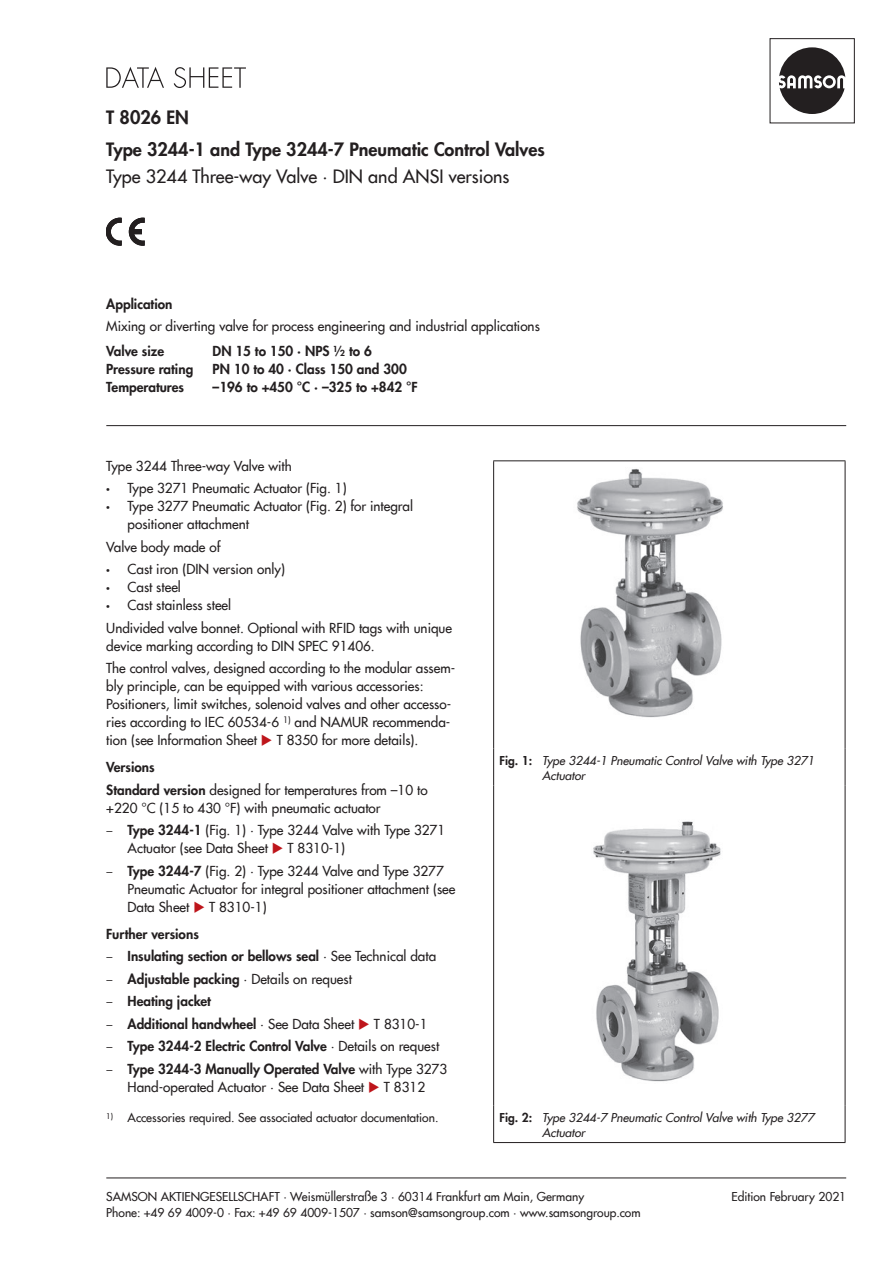
<style>
.page{position:relative;width:893px;height:1263px;background:#fff}
.page>*{position:absolute;margin:0;border:0;box-sizing:border-box;transform-origin:0 0}
.t1{font:800 18px "Futura Com";color:#231f20}
.t2{font:500 18px "Futura Com";color:#231f20}
.t3{font:500 13.5px/18px "Futura Com";color:#231f20}
.t4{font:800 13.5px "Futura Com";color:#231f20}
.t5{font:500 12px/16.5px "Futura Com";color:#231f20}
.t6{font:italic 500 12px/15px "Futura Com";color:#231f20}
.s1{font-family:"Myriad Pro";font-weight:400}
.s2{color:#be151b}
.s3{font-weight:800}
.s4{font-weight:500}
.s5{font-weight:800;font-style:normal}
</style>
<div class="page">
<svg style="left:106px;top:67px;width:140px;height:21px"></svg>
<div style="left:770px;top:38px;width:85px;height:85px;border:1px solid #231f20"></div>
<svg style="left:779px;top:47px;width:66px;height:67px"></svg>
<hr style="left:106px;top:425px;width:740px;height:1px;background:#231f20">
<hr style="left:106px;top:1177px;width:740px;height:1px;background:#231f20">
<svg style="left:106px;top:218px;width:15px;height:27px"></svg>
<svg style="left:129px;top:218px;width:15px;height:27px"></svg>
<hr style="left:131px;top:230px;width:10px;height:4px;background:#231f20">
<hr style="left:493px;top:460px;width:352px;height:1px;background:#231f20">
<hr style="left:493px;top:461px;width:1px;height:288px;background:#231f20">
<hr style="left:845px;top:461px;width:1px;height:288px;background:#231f20">
<hr style="left:493px;top:749px;width:1px;height:36px;background:#231f20">
<hr style="left:845px;top:749px;width:1px;height:36px;background:#231f20">
<hr style="left:493px;top:785px;width:1px;height:321px;background:#231f20">
<hr style="left:845px;top:785px;width:1px;height:321px;background:#231f20">
<hr style="left:493px;top:1106px;width:1px;height:36px;background:#231f20">
<hr style="left:845px;top:1106px;width:1px;height:36px;background:#231f20">
<hr style="left:493px;top:1142px;width:352px;height:1px;background:#231f20">
<img style="left:577px;top:468px;width:146px;height:250px">
<img style="left:593px;top:821px;width:128px;height:261px">
<h1 class="t1" style="left:106px;top:103px;width:84px">T 8026 EN</h1>
<h1 class="t1" style="left:106px;top:135px;width:440px">Type 3244-1 and Type 3244-7 Pneumatic Control Valves</h1>
<h1 class="t2" style="left:106px;top:163px;width:405px">Type 3244 Three-way Valve · DIN and ANSI versions</h1>
<p class="t4" style="left:106px;top:293px;width:68px">Application</p>
<p class="t3" style="left:106px;top:316px;width:435px">Mixing or diverting valve for process engineering and industrial applications</p>
<p class="t4" style="left:106px;top:340px;width:59px">Valve size</p>
<p class="t4" style="left:213px;top:340px;width:161px">DN 15 to 150 · NPS ½ to 6</p>
<p class="t4" style="left:106px;top:358px;width:88px">Pressure rating</p>
<p class="t4" style="left:213px;top:358px;width:196px">PN 10 to 40 · Class 150 and 300</p>
<p class="t4" style="left:106px;top:376px;width:79px">Temperatures</p>
<p class="t4" style="left:213px;top:376px;width:207px">–196 to +450 °C · –325 to +842 °F</p>
<p class="t3" style="left:106px;top:456px;width:187px">Type 3244 Three-way Valve with</p>
<p class="t3" style="left:106px;top:478px;width:242px"><span class="s1">•</span> Type 3271 Pneumatic Actuator (Fig. 1)</p>
<p class="t3" style="left:128px;top:496px;width:287px;text-indent:-21px"><span class="s1">•</span> Type 3277 Pneumatic Actuator (Fig. 2) for integral positioner attachment</p>
<p class="t3" style="left:106px;top:537px;width:116px">Valve body made of</p>
<p class="t3" style="left:106px;top:559px;width:180px"><span class="s1">•</span> Cast iron (DIN version only)</p>
<p class="t3" style="left:106px;top:577px;width:76px"><span class="s1">•</span> Cast steel</p>
<p class="t3" style="left:106px;top:593px;width:347px;line-height:22.5px"><span class="s1">•</span> Cast stainless steel<br>Undivided valve bonnet. Optional with RFID tags with unique</p>
<p class="t3" style="left:106px;top:634px;width:350px;line-height:22.5px">device marking according to DIN SPEC 91406.<br>The control valves, designed according to the modular assem-</p>
<p class="t3" style="left:106px;top:676px;width:346px">bly principle, can be equipped with various accessories:<br>Positioners, limit switches, solenoid valves and other accesso&shy;ries according to IEC 60534-6 <sup>1)</sup> and NAMUR recommenda&shy;tion (see Information Sheet <span class="s2">◆</span> T 8350 for more details).</p>
<p class="t3" style="left:106px;top:755px;width:323px;line-height:22.5px"><span class="s3">Versions<br>Standard version</span> designed for temperatures from –10 to</p>
<p class="t3" style="left:106px;top:798px;width:276px">+220 °C (15 to 430 °F) with pneumatic actuator</p>
<p class="t3" style="left:128px;top:820px;width:319px;text-indent:-21px"><span class="s1">–</span> <span class="s3">Type 3244-1</span> (Fig. 1) · Type 3244 Valve with Type 3271<br>Actuator (see Data Sheet <span class="s2">◆</span> T 8310-1)</p>
<p class="t3" style="left:128px;top:861px;width:329px;text-indent:-21px"><span class="s1">–</span> <span class="s3">Type 3244-7</span> (Fig. 2) · Type 3244 Valve and Type 3277<br>Pneumatic Actuator for integral positioner attachment (see<br>Data Sheet <span class="s2">◆</span> T 8310-1)</p>
<p class="t4" style="left:106px;top:923px;width:94px">Further versions</p>
<p class="t4" style="left:106px;top:946px;width:331px"><span class="s1">–</span> Insulating section or bellows seal <span class="s4">· See Technical data</span></p>
<p class="t4" style="left:106px;top:968px;width:247px"><span class="s1">–</span> Adjustable packing <span class="s4">· Details on request</span></p>
<p class="t4" style="left:106px;top:991px;width:106px"><span class="s1">–</span> Heating jacket</p>
<p class="t3" style="left:106px;top:1014px;width:323px"><span class="s1">–</span> <span class="s3">Additional handwheel</span> · See Data Sheet <span class="s2">◆</span> T 8310‑1</p>
<p class="t4" style="left:106px;top:1036px;width:334px"><span class="s1">–</span> Type 3244-2 Electric Control Valve <span class="s4">· Details on request</span></p>
<p class="t3" style="left:106px;top:1059px;width:342px;text-align:center"><span class="s1">–</span> <span class="s3">Type 3244-3 Manually Operated Valve</span> with Type 3273<br>Hand-operated Actuator · See Data Sheet <span class="s2">◆</span> T 8312</p>
<p class="t5" style="left:106px;top:1109px;width:334px"><sup>1)</sup> Accessories required. See associated actuator documentation.</p>
<p class="t6" style="left:542px;top:752px;width:274px;text-indent:-43px"><span class="s5">Fig. 1:</span> Type 3244-1 Pneumatic Control Valve with Type 3271<br>Actuator</p>
<p class="t6" style="left:542px;top:1109px;width:274px;text-indent:-43px"><span class="s5">Fig. 2:</span> Type 3244-7 Pneumatic Control Valve with Type 3277<br>Actuator</p>
<p class="t5" style="left:106px;top:1187px;width:536px">SAMSON AKTIENGESELLSCHAFT · Weismüllerstraße 3 · 60314 Frankfurt am Main, Germany<br>Phone: +49 69 4009-0 · Fax: +49 69 4009-1507 · samson@samsongroup.com · www.samsongroup.com</p>
<p class="t5" style="left:731px;top:1187px;width:116px">Edition February 2021</p>
</div>
